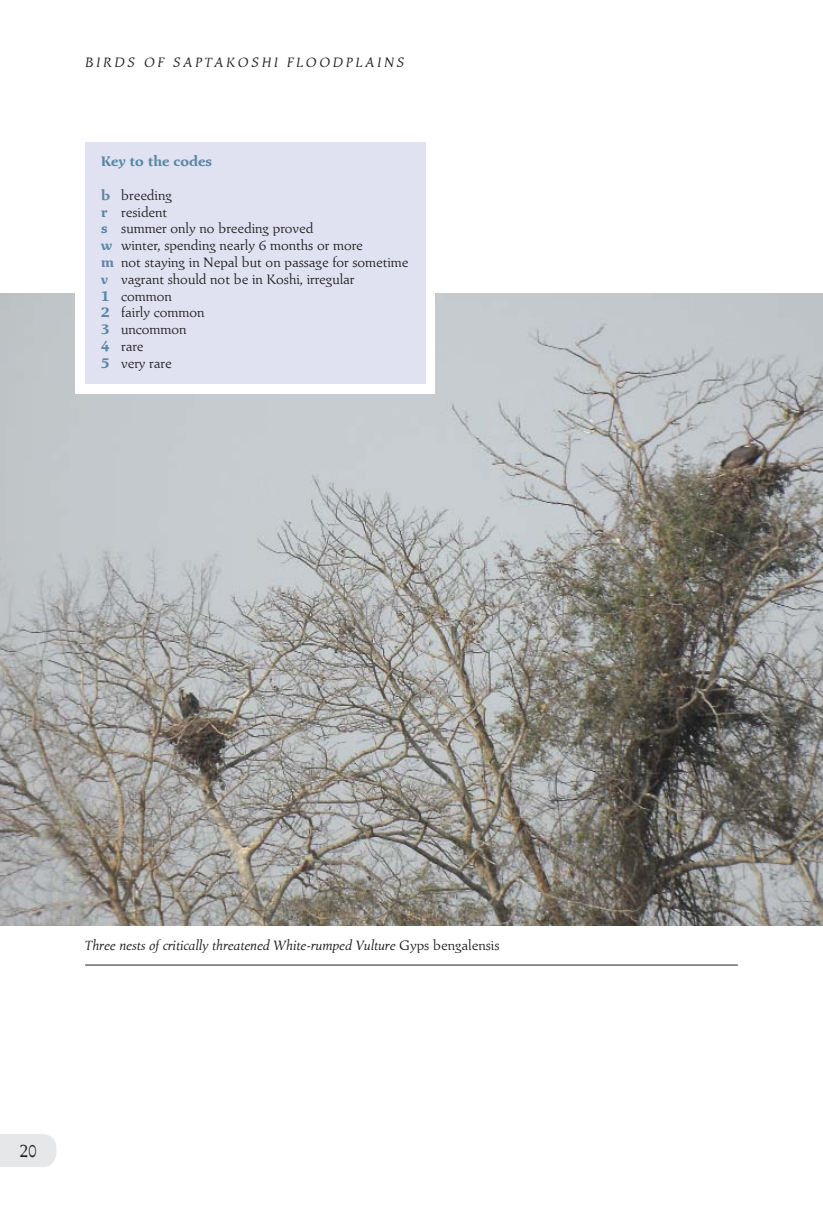
<style>
.page{position:relative;width:823px;height:1219px;background:#fff}
.page>*{position:absolute;margin:0;border:0;box-sizing:border-box;transform-origin:0 0}
.t1{font:18px "Exlibris";color:#231f20;scale:.9 1}
.t2{font:14px/16.8px "Exlibris";color:#231f20}
.t3{font:italic 14px "Exlibris";color:#231f20}
.t4{font:italic 14px "Exlibris";letter-spacing:.2em;color:#231f20}
.t5{font:700 14px "Exlibris";color:#5987a4}
.s1{font-weight:700;color:#5987a4}
.s2{font-style:normal}
</style>
<div class="page">
<img style="left:0;top:294px;width:822px;height:631px">
<div style="left:75px;top:153px;width:360px;height:241px;background:#fff"></div>
<div style="left:85px;top:142px;width:340px;height:241px;background:#e0e2f2"></div>
<hr style="left:85px;top:964px;width:652px;height:1px;background:#231f20">
<div style="left:0;top:1134px;width:56px;height:33px;background:#e6e7e8"></div>
<p class="t4" style="left:85px;top:57px;width:320px">BIRDS OF SAPTAKOSHI FLOODPLAINS</p>
<p class="t5" style="left:101px;top:155px;width:112px">Key to the codes</p>
<p class="t2" style="left:101px;top:188px;width:308px"><span class="s1">b</span> breeding<br><span class="s1">r</span> resident<br><span class="s1">s</span> summer only no breeding proved<br><span class="s1">w</span> winter, spending nearly 6 months or more<br><span class="s1">m</span> not staying in Nepal but on passage for sometime <span class="s1">v</span> vagrant should not be in Koshi, irregular<br><span class="s1">1</span> common<br><span class="s1">2</span> fairly common<br><span class="s1">3</span> uncommon<br><span class="s1">4</span> rare<br><span class="s1">5</span> very rare</p>
<p class="t3" style="left:85px;top:939px;width:415px">Three nests of critically threatened White-rumped Vulture <span class="s2">Gyps bengalensis</span></p>
<p class="t1" style="left:20px;top:1143px;width:21px">20</p>
</div>
